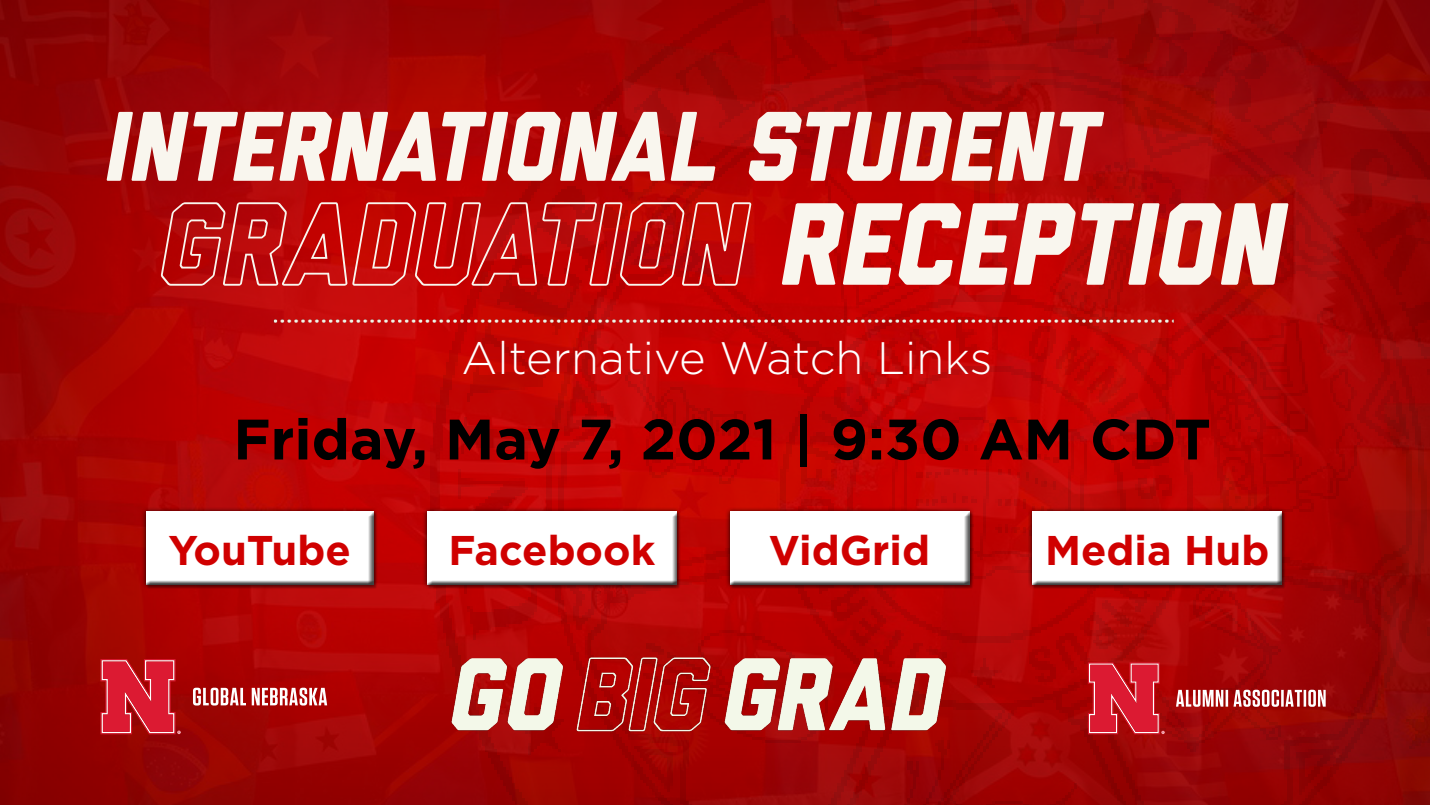
<style>
.page{position:relative;width:1430px;height:805px;background:#fff}
.page>*{position:absolute;margin:0;border:0;box-sizing:border-box;transform-origin:0 0}
.t1{font:italic 800 116.7px "Liberator Outline";color:#f9f6ee}
.t2{font:italic 800 98.62px "Liberator";color:#f9f6ee}
.t3{font:700 56.85px "Gotham";color:#000}
.t4{font:300 45.45px "Gotham";color:#fff}
.t5{font:700 41.47px "Gotham";color:#d00000}
.s1{font-family:"Liberator"}
</style>
<div class="page">
<img style="left:0;top:0;width:1430px;height:804px">
<svg style="left:1176px;top:689px;width:149px;height:17px"></svg>
<svg style="left:1088px;top:662px;width:77px;height:71px;background:#d32838"></svg>
<svg style="left:193px;top:687px;width:134px;height:18px"></svg>
<svg style="left:100px;top:658px;width:81px;height:75px;background:#cf2737"></svg>
<img style="left:430px;top:636px;width:517px;height:112px">
<img style="left:249px;top:302px;width:930px;height:35px">
<div style="left:141px;top:506px;width:237px;height:83px;background:#000;opacity:.75"></div>
<div style="left:143px;top:511px;width:236px;height:74px;background:#000;opacity:.75"></div>
<div style="left:422px;top:506px;width:259px;height:83px;background:#000;opacity:.75"></div>
<div style="left:424px;top:511px;width:258px;height:74px;background:#000;opacity:.75"></div>
<div style="left:725px;top:506px;width:249px;height:83px;background:#000;opacity:.75"></div>
<div style="left:726px;top:511px;width:249px;height:74px;background:#000;opacity:.75"></div>
<div style="left:1028px;top:506px;width:258px;height:83px;background:#000;opacity:.75"></div>
<div style="left:1029px;top:511px;width:258px;height:74px;background:#000;opacity:.75"></div>
<p class="t2" style="left:106px;top:93px;width:994px">INTERNATIONAL STUDENT</p>
<p class="t1" style="left:160px;top:180px;width:1127px">GRADUATION <span class="s1">RECEPTION</span></p>
<p class="t4" style="left:462px;top:329px;width:532px">Alternative Watch Links</p>
<p class="t3" style="left:233px;top:401px;width:979px">Friday, May 7, 2021 | 9:30 AM CDT</p>
<p class="t5" style="left:168px;top:522px;width:184px">YouTube</p>
<p class="t5" style="left:448px;top:522px;width:208px">Facebook</p>
<p class="t5" style="left:769px;top:522px;width:163px">VidGrid</p>
<p class="t5" style="left:1045px;top:522px;width:226px">Media Hub</p>
</div>
